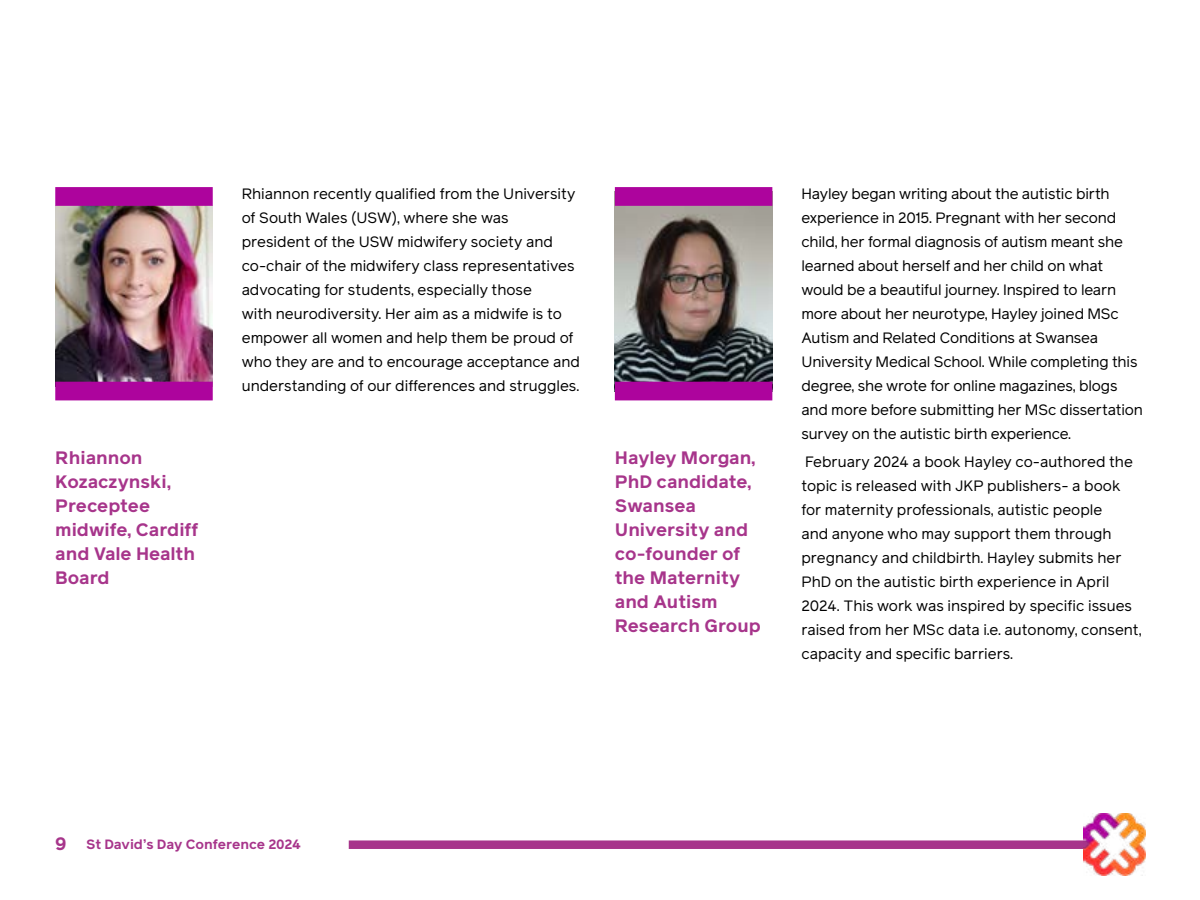
<style>
.page{position:relative;width:1200px;height:900px;background:#fff}
.page>*{position:absolute;margin:0;border:0;box-sizing:border-box;transform-origin:0 0}
.t1{font:700 18px/24px "Reader Pro";color:#a7358b}
.t2{font:15px/24px "Reader Pro";color:#000}
.t3{font:700 13.5px "Reader Pro";letter-spacing:-.01em;color:#a7358b}
.s1{font-size:18px}
</style>
<div class="page">
<div style="left:349px;top:840px;width:743px;height:9px;background:#a7358b"></div>
<img style="left:1083px;top:814px;width:63px;height:62px">
<img style="left:615px;top:206px;width:157px;height:176px">
<img style="left:55px;top:206px;width:158px;height:176px">
<div style="left:55px;top:382px;width:158px;height:18px;background:#ad049d"></div>
<div style="left:615px;top:382px;width:157px;height:18px;background:#ad049d"></div>
<div style="left:55px;top:187px;width:158px;height:19px;background:#ad049d"></div>
<div style="left:615px;top:187px;width:157px;height:19px;background:#ad049d"></div>
<p class="t1" style="left:55px;top:446px;width:145px">Rhiannon<br>Kozaczynski,<br>Preceptee midwife, Cardiff and Vale Health<br>Board</p>
<p class="t2" style="left:242px;top:181px;width:340px">Rhiannon recently qualified from the University of South Wales (USW), where she was president of the USW midwifery society and co-chair of the midwifery class representatives advocating for students, especially those<br>with neurodiversity. Her aim as a midwife is to empower all women and help them be proud of who they are and to encourage acceptance and understanding of our differences and struggles.</p>
<p class="t2" style="left:801px;top:181px;width:343px">Hayley began writing about the autistic birth experience in 2015. Pregnant with her second child, her formal diagnosis of autism meant she learned about herself and her child on what would be a beautiful journey. Inspired to learn more about her neurotype, Hayley joined MSc Autism and Related Conditions at Swansea University Medical School. While completing this degree, she wrote for online magazines, blogs and more before submitting her MSc dissertation survey on the autistic birth experience.</p>
<p class="t2" style="left:801px;top:450px;width:342px">February 2024 a book Hayley co-authored the topic is released with JKP publishers- a book for maternity professionals, autistic people<br>and anyone who may support them through pregnancy and childbirth. Hayley submits her PhD on the autistic birth experience in April 2024. This work was inspired by specific issues raised from her MSc data i.e. autonomy, consent, capacity and specific barriers.</p>
<p class="t1" style="left:615px;top:446px;width:148px">Hayley Morgan,<br>PhD candidate,<br>Swansea<br>University and co-founder of the Maternity and Autism<br>Research Group</p>
<p class="t3" style="left:55px;top:835px;width:247px"><span class="s1">9</span> St David’s Day Conference 2024</p>
</div>
